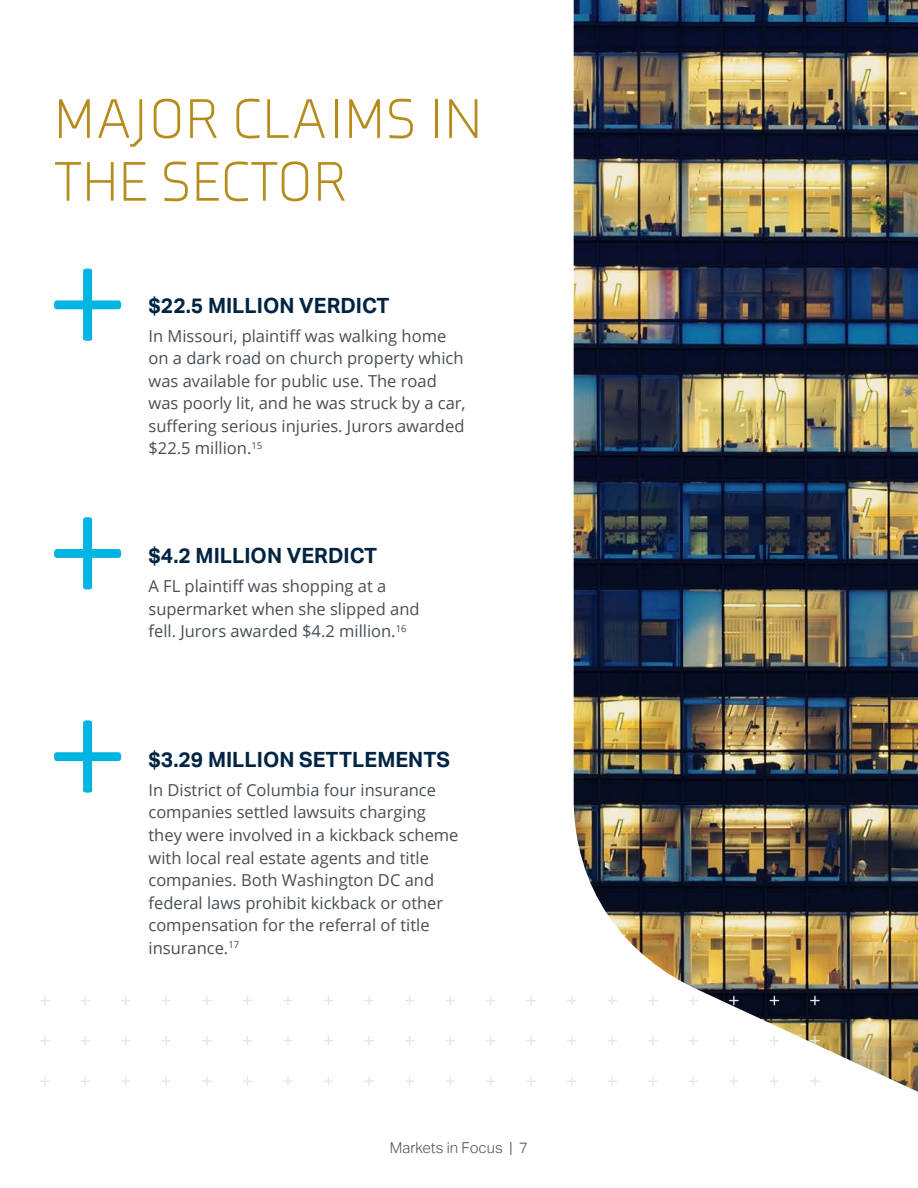
<style>
.page{position:relative;width:918px;height:1188px;background:#fff}
.page>*{position:absolute;margin:0;border:0;box-sizing:border-box;transform-origin:0 0}
.t1{font:300 57.15px/62.8px "Axia";color:#b78a1c}
.t2{font:700 21px "Aktiv Grotesk";color:#002442}
.t3{font:16.5px/22.5px "Open Sans";color:#464e55}
.t4{font:300 15px "Aktiv Grotesk";color:#464e55}
</style>
<div class="page">
<svg style="left:54px;top:269px;width:67px;height:72px"></svg>
<svg style="left:54px;top:517px;width:67px;height:72px"></svg>
<svg style="left:54px;top:720px;width:67px;height:73px"></svg>
<img style="left:574px;top:0;width:344px;height:1092px">
<svg style="left:40px;top:996px;width:10px;height:9px"></svg>
<svg style="left:80px;top:996px;width:10px;height:9px"></svg>
<svg style="left:121px;top:996px;width:10px;height:9px"></svg>
<svg style="left:162px;top:996px;width:9px;height:9px"></svg>
<svg style="left:202px;top:996px;width:10px;height:9px"></svg>
<svg style="left:243px;top:996px;width:9px;height:9px"></svg>
<svg style="left:283px;top:996px;width:10px;height:9px"></svg>
<svg style="left:324px;top:996px;width:9px;height:9px"></svg>
<svg style="left:364px;top:996px;width:10px;height:9px"></svg>
<svg style="left:405px;top:996px;width:9px;height:9px"></svg>
<svg style="left:445px;top:996px;width:10px;height:9px"></svg>
<svg style="left:486px;top:996px;width:9px;height:9px"></svg>
<svg style="left:526px;top:996px;width:10px;height:9px"></svg>
<svg style="left:567px;top:996px;width:10px;height:9px"></svg>
<svg style="left:607px;top:996px;width:10px;height:9px"></svg>
<svg style="left:648px;top:996px;width:10px;height:9px"></svg>
<svg style="left:689px;top:996px;width:9px;height:9px"></svg>
<svg style="left:729px;top:996px;width:10px;height:9px"></svg>
<svg style="left:770px;top:996px;width:9px;height:9px"></svg>
<svg style="left:810px;top:996px;width:10px;height:9px"></svg>
<svg style="left:40px;top:1036px;width:9px;height:10px"></svg>
<svg style="left:81px;top:1036px;width:9px;height:10px"></svg>
<svg style="left:121px;top:1036px;width:10px;height:9px"></svg>
<svg style="left:162px;top:1036px;width:9px;height:10px"></svg>
<svg style="left:202px;top:1036px;width:10px;height:9px"></svg>
<svg style="left:243px;top:1036px;width:9px;height:10px"></svg>
<svg style="left:283px;top:1036px;width:10px;height:9px"></svg>
<svg style="left:324px;top:1036px;width:9px;height:10px"></svg>
<svg style="left:364px;top:1036px;width:10px;height:9px"></svg>
<svg style="left:405px;top:1036px;width:9px;height:10px"></svg>
<svg style="left:445px;top:1036px;width:10px;height:9px"></svg>
<svg style="left:486px;top:1036px;width:9px;height:10px"></svg>
<svg style="left:526px;top:1036px;width:10px;height:10px"></svg>
<svg style="left:567px;top:1036px;width:10px;height:10px"></svg>
<svg style="left:607px;top:1036px;width:10px;height:10px"></svg>
<svg style="left:648px;top:1036px;width:10px;height:10px"></svg>
<svg style="left:689px;top:1036px;width:9px;height:10px"></svg>
<svg style="left:729px;top:1036px;width:10px;height:10px"></svg>
<svg style="left:770px;top:1036px;width:9px;height:10px"></svg>
<svg style="left:810px;top:1036px;width:10px;height:10px"></svg>
<svg style="left:40px;top:1077px;width:10px;height:9px"></svg>
<svg style="left:80px;top:1077px;width:10px;height:9px"></svg>
<svg style="left:121px;top:1077px;width:10px;height:9px"></svg>
<svg style="left:162px;top:1077px;width:9px;height:9px"></svg>
<svg style="left:202px;top:1077px;width:10px;height:9px"></svg>
<svg style="left:243px;top:1077px;width:9px;height:9px"></svg>
<svg style="left:283px;top:1077px;width:10px;height:9px"></svg>
<svg style="left:324px;top:1077px;width:9px;height:9px"></svg>
<svg style="left:364px;top:1077px;width:10px;height:9px"></svg>
<svg style="left:405px;top:1077px;width:9px;height:9px"></svg>
<svg style="left:445px;top:1077px;width:10px;height:9px"></svg>
<svg style="left:486px;top:1077px;width:9px;height:9px"></svg>
<svg style="left:526px;top:1077px;width:10px;height:9px"></svg>
<svg style="left:567px;top:1077px;width:10px;height:9px"></svg>
<svg style="left:607px;top:1077px;width:10px;height:9px"></svg>
<svg style="left:648px;top:1077px;width:10px;height:9px"></svg>
<svg style="left:689px;top:1077px;width:9px;height:9px"></svg>
<svg style="left:729px;top:1077px;width:10px;height:9px"></svg>
<svg style="left:770px;top:1077px;width:9px;height:9px"></svg>
<svg style="left:810px;top:1077px;width:10px;height:9px"></svg>
<h1 class="t1" style="left:54px;top:87px;width:430px">MAJOR CLAIMS IN<br>THE SECTOR</h1>
<p class="t2" style="left:148px;top:293px;width:242px">$22.5 MILLION VERDICT</p>
<p class="t3" style="left:148px;top:324px;width:319px">In Missouri, plaintiff was walking home on a dark road on church property which was available for public use. The road was poorly lit, and he was struck by a car, suffering serious injuries. Jurors awarded $22.5 million.<sup>15</sup></p>
<p class="t2" style="left:148px;top:544px;width:230px">$4.2 MILLION VERDICT</p>
<p class="t3" style="left:148px;top:575px;width:273px">A FL plaintiff was shopping at a supermarket when she slipped and fell. Jurors awarded $4.2 million.<sup>16</sup></p>
<p class="t2" style="left:148px;top:747px;width:303px">$3.29 MILLION SETTLEMENTS</p>
<p class="t3" style="left:148px;top:778px;width:312px">In District of Columbia four insurance companies settled lawsuits charging they were involved in a kickback scheme with local real estate agents and title companies. Both Washington DC and federal laws prohibit kickback or other compensation for the referral of title insurance.<sup>17</sup></p>
<p class="t4" style="left:390px;top:1139px;width:140px">Markets in Focus | 7</p>
</div>
